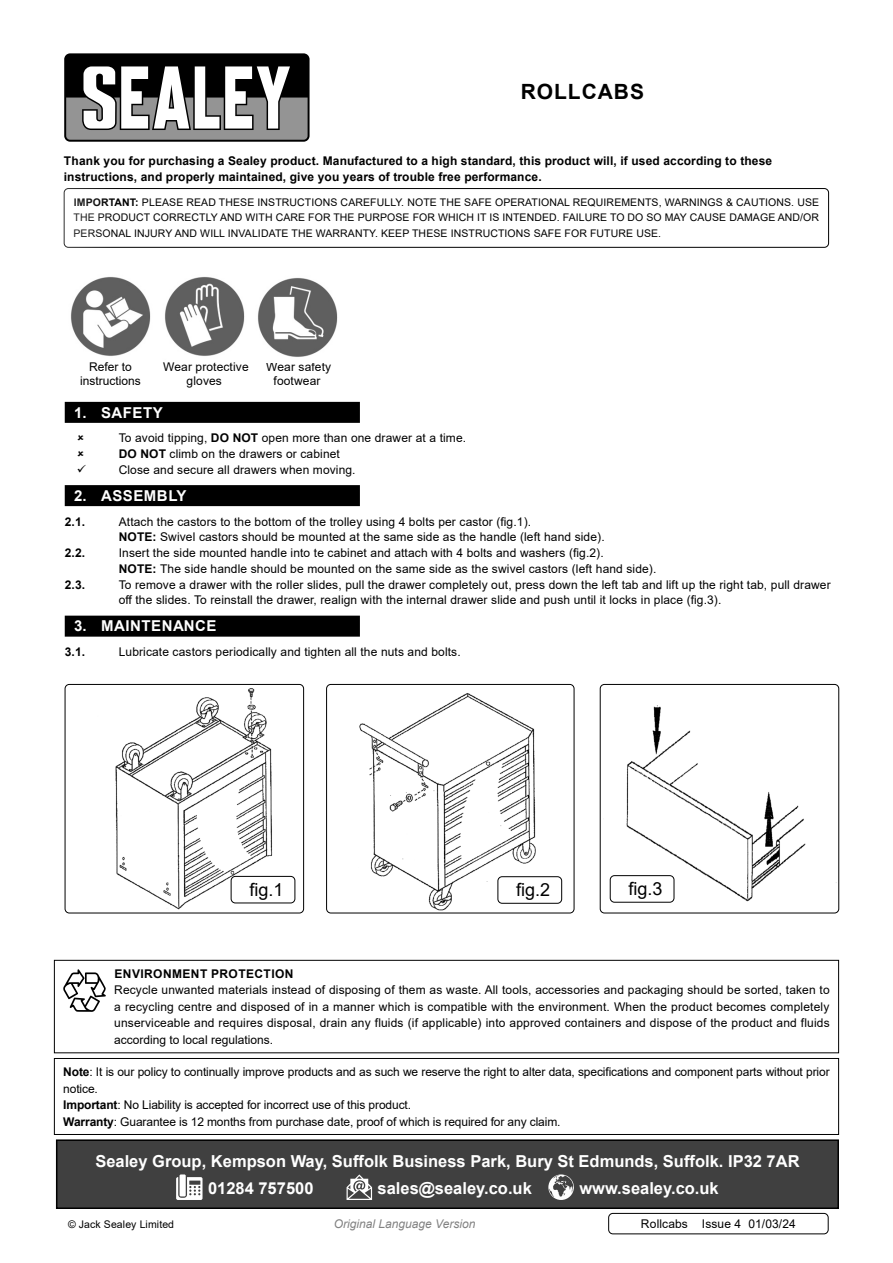
<style>
.page{position:relative;width:893px;height:1263px;background:#fff}
.page>*{position:absolute;margin:0;border:0;box-sizing:border-box;transform-origin:0 0}
.Product_Description{font:700 21px "Arial";letter-spacing:.045em;color:#000}
.t1{font:18px "Arial";color:#000}
.Footer_Contact_Information{font:700 16.5px "Arial";color:#fff}
.t2{font:700 15px "Arial";letter-spacing:.035em;color:#fff}
.Enviroment_Protection_Body{font:12px/14.4px "Arial";letter-spacing:.01em;color:#000;text-align:center}
.Important_Notification_Body{font:12px/16.5px "Arial";letter-spacing:-.01em;color:#000}
.Body{font:700 12px/15.8px "Arial";letter-spacing:.01em;color:#000}
.Body-2{font:12px "Arial";letter-spacing:.01em;color:#000}
.t3{font:italic 12px "Arial";color:#818181}
.Body__Footer{font:12px "Arial";letter-spacing:.01em;color:#000}
.Enviroment_Protection_Header{font:700 12px "Arial";letter-spacing:.035em;color:#000}
.Body__Justified__7pt{font:10.5px/15.8px "Arial";letter-spacing:.01em;color:#000;text-align:justify}
.s1{font-weight:700}
</style>
<div class="page">
<div style="left:64px;top:53px;width:246px;height:89px;background:#000;border-radius:6px"></div>
<svg style="left:66px;top:66px;width:242px;height:74px"></svg>
<div style="left:64px;top:188px;width:765px;height:60px;border:1px solid #000;border-radius:4px"></div>
<div style="left:65px;top:402px;width:295px;height:21px;background:#000"></div>
<div style="left:65px;top:485px;width:295px;height:21px;background:#000"></div>
<div style="left:65px;top:616px;width:295px;height:21px;background:#000"></div>
<img style="left:600px;top:684px;width:239px;height:229px">
<div style="left:600px;top:684px;width:239px;height:229px;border:1px solid #000;border-radius:4px"></div>
<img style="left:65px;top:684px;width:239px;height:229px">
<div style="left:65px;top:684px;width:239px;height:229px;border:1px solid #000;border-radius:4px"></div>
<img style="left:327px;top:684px;width:247px;height:229px">
<div style="left:326px;top:684px;width:248px;height:229px;border:1px solid #000;border-radius:4px"></div>
<div style="left:608px;top:1213px;width:220px;height:21px;border:1px solid #000;border-radius:4px"></div>
<img style="left:71px;top:277px;width:80px;height:79px">
<div style="left:231px;top:876px;width:64px;height:27px;border:1px solid #000;border-radius:4px"></div>
<div style="left:497px;top:876px;width:65px;height:28px;border:1px solid #000;border-radius:4px"></div>
<div style="left:610px;top:875px;width:64px;height:27px;border:1px solid #000;border-radius:4px"></div>
<img style="left:165px;top:277px;width:80px;height:79px">
<img style="left:258px;top:278px;width:80px;height:79px">
<div style="left:57px;top:1140px;width:781px;height:68px;background:#404040"></div>
<svg style="left:176px;top:1177px;width:26px;height:23px"></svg>
<div style="left:180px;top:1174px;width:6px;height:22px;background:#fff"></div>
<svg style="left:347px;top:1174px;width:25px;height:26px"></svg>
<svg style="left:548px;top:1174px;width:26px;height:26px"></svg>
<div style="left:56px;top:1139px;width:783px;height:70px;border:2px solid #000"></div>
<div style="left:54px;top:1058px;width:785px;height:77px;border:1px solid #000"></div>
<div style="left:54px;top:960px;width:785px;height:93px;border:1px solid #000"></div>
<svg style="left:63px;top:969px;width:43px;height:43px"></svg>
<p class="Product_Description" style="left:521px;top:77px;width:125px">ROLLCABS</p>
<p class="Body" style="left:64px;top:153px;width:710px">Thank you for purchasing a Sealey product. Manufactured to a high standard, this product will, if used according to these instructions, and properly maintained, give you years of trouble free performance.</p>
<p class="Body__Justified__7pt" style="left:74px;top:194px;width:747px"><span class="s1">IMPORTANT:</span> PLEASE READ THESE INSTRUCTIONS CAREFULLY. NOTE THE SAFE OPERATIONAL REQUIREMENTS, WARNINGS &amp; CAUTIONS. USE THE PRODUCT CORRECTLY AND WITH CARE FOR THE PURPOSE FOR WHICH IT IS INTENDED. FAILURE TO DO SO MAY CAUSE DAMAGE AND/OR PERSONAL INJURY AND WILL INVALIDATE THE WARRANTY. KEEP THESE INSTRUCTIONS SAFE FOR FUTURE USE.</p>
<p class="Enviroment_Protection_Body" style="left:80px;top:359px;width:62px">Refer to instructions</p>
<p class="Enviroment_Protection_Body" style="left:163px;top:359px;width:87px">Wear protective gloves</p>
<p class="Enviroment_Protection_Body" style="left:266px;top:359px;width:67px">Wear safety footwear</p>
<p class="t2" style="left:74px;top:402px;width:90px">1. SAFETY</p>
<p class="Enviroment_Protection_Body" style="left:119px;top:431px;width:349px">To avoid tipping, <span class="s1">DO NOT</span> open more than one drawer at a time.</p>
<p class="Enviroment_Protection_Body" style="left:119px;top:447px;width:223px"><span class="s1">DO NOT</span> climb on the drawers or cabinet</p>
<p class="Enviroment_Protection_Body" style="left:119px;top:462px;width:238px">Close and secure all drawers when moving.</p>
<p class="t2" style="left:74px;top:485px;width:114px">2. ASSEMBLY</p>
<p class="Body" style="left:65px;top:514px;width:22px">2.1.</p>
<p class="Enviroment_Protection_Body" style="left:119px;top:514px;width:414px">Attach the castors to the bottom of the trolley using 4 bolts per castor (fig.1).</p>
<p class="Body-2" style="left:119px;top:529px;width:487px"><span class="s1">NOTE:</span> Swivel castors should be mounted at the same side as the handle (left hand side).</p>
<p class="Body" style="left:65px;top:545px;width:22px">2.2.</p>
<p class="Enviroment_Protection_Body" style="left:119px;top:546px;width:486px">Insert the side mounted handle into te cabinet and attach with 4 bolts and washers (fig.2).</p>
<p class="Body-2" style="left:119px;top:560px;width:539px"><span class="s1">NOTE:</span> The side handle should be mounted on the same side as the swivel castors (left hand side).</p>
<p class="Body" style="left:65px;top:577px;width:22px">2.3.</p>
<p class="Enviroment_Protection_Body" style="left:119px;top:576px;width:713px;line-height:15.8px;text-align:left">To remove a drawer with the roller slides, pull the drawer completely out, press down the left tab and lift up the right tab, pull drawer off the slides. To reinstall the drawer, realign with the internal drawer slide and push until it locks in place (fig.3).</p>
<p class="t2" style="left:74px;top:615px;width:144px">3. MAINTENANCE</p>
<p class="Body" style="left:65px;top:644px;width:22px">3.1.</p>
<p class="Enviroment_Protection_Body" style="left:119px;top:645px;width:343px">Lubricate castors periodically and tighten all the nuts and bolts.</p>
<p class="t1" style="left:249px;top:877px;width:36px">fig.1</p>
<p class="t1" style="left:516px;top:877px;width:36px">fig.2</p>
<p class="t1" style="left:629px;top:876px;width:36px">fig.3</p>
<p class="Enviroment_Protection_Header" style="left:114px;top:965px;width:181px">ENVIRONMENT PROTECTION</p>
<p class="Enviroment_Protection_Body" style="left:114px;top:982px;width:717px;line-height:16.5px;text-align:justify">Recycle unwanted materials instead of disposing of them as waste. All tools, accessories and packaging should be sorted, taken to a recycling centre and disposed of in a manner which is compatible with the environment. When the product becomes completely unserviceable and requires disposal, drain any fluids (if applicable) into approved containers and dispose of the product and fluids according to local regulations.</p>
<p class="Important_Notification_Body" style="left:63px;top:1063px;width:768px"><span class="s1">Note</span>: It is our policy to continually improve products and as such we reserve the right to alter data, specifications and component parts without prior notice.</p>
<p class="Important_Notification_Body" style="left:63px;top:1096px;width:349px"><span class="s1">Important</span>: No Liability is accepted for incorrect use of this product.</p>
<p class="Important_Notification_Body" style="left:63px;top:1113px;width:499px"><span class="s1">Warranty</span>: Guarantee is 12 months from purchase date, proof of which is required for any claim.</p>
<p class="Footer_Contact_Information" style="left:95px;top:1149px;width:706px">Sealey Group, Kempson Way, Suffolk Business Park, Bury St Edmunds, Suffolk. IP32 7AR</p>
<p class="Footer_Contact_Information" style="left:208px;top:1176px;width:107px">01284 757500</p>
<p class="Footer_Contact_Information" style="left:378px;top:1176px;width:156px">sales@sealey.co.uk</p>
<p class="Footer_Contact_Information" style="left:579px;top:1176px;width:141px">www.sealey.co.uk</p>
<p class="Body__Justified__7pt" style="left:68px;top:1216px;width:108px">© Jack Sealey Limited</p>
<p class="t3" style="left:334px;top:1216px;width:143px">Original Language Version</p>
<p class="Body__Footer" style="left:641px;top:1216px;width:156px">Rollcabs Issue 4 01/03/24</p>
</div>
